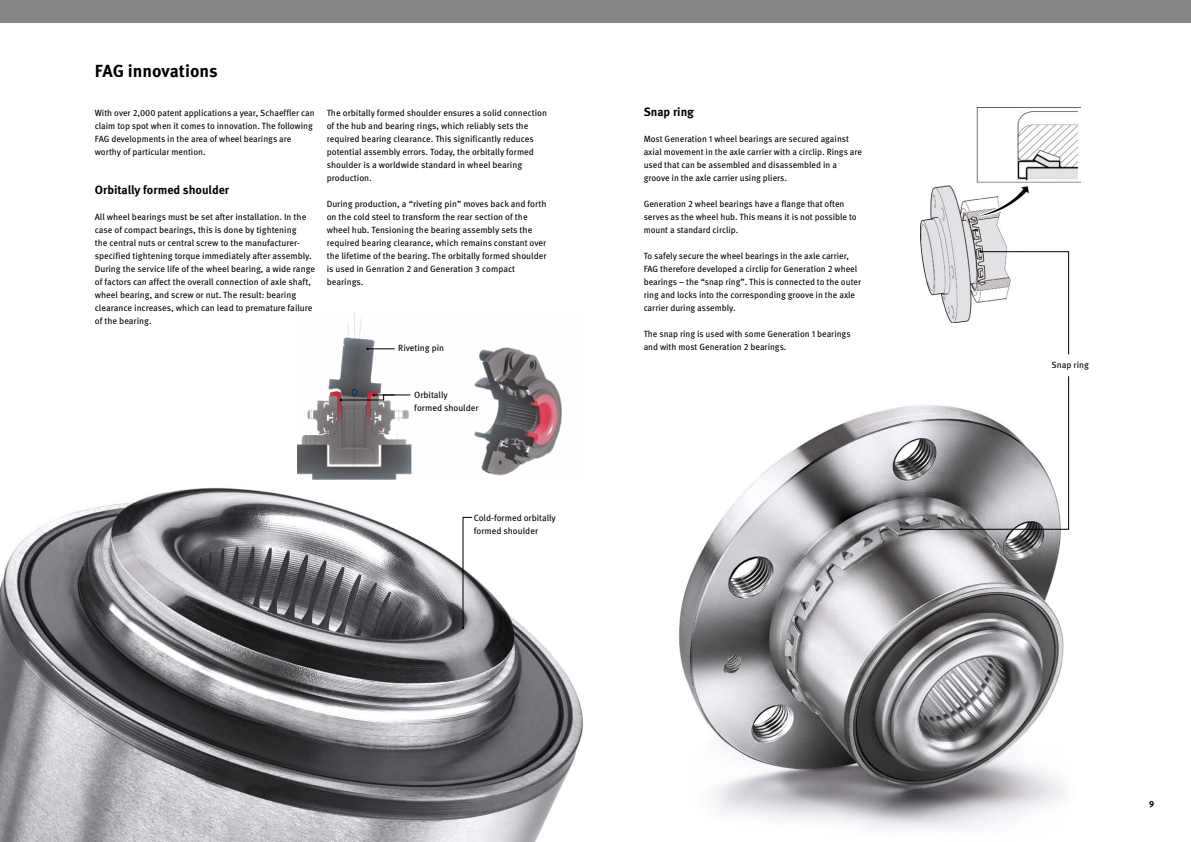
<style>
.page{position:relative;width:1191px;height:842px;background:#fff}
.page>*{position:absolute;margin:0;border:0;box-sizing:border-box;transform-origin:0 0}
.t1{font:700 17.5px "Meta OT";color:#000}
.t2{font:700 12px "Meta OT";color:#000}
.t3{font:9px/13px "Meta OT";color:#000}
.t4{font:700 9px "Meta OT";color:#000}
</style>
<div class="page">
<div style="left:595px;top:0;width:596px;height:23px;background:#878786"></div>
<div style="left:0;top:0;width:595px;height:23px;background:#878786"></div>
<img style="left:679px;top:389px;width:391px;height:439px">
<img style="left:921px;top:107px;width:159px;height:215px">
<img style="left:0;top:453px;width:583px;height:389px">
<img style="left:298px;top:313px;width:283px;height:169px">
<svg style="left:366px;top:348px;width:29px;height:2px"></svg>
<svg style="left:339px;top:394px;width:72px;height:7px"></svg>
<svg style="left:462px;top:517px;width:11px;height:112px"></svg>
<svg style="left:900px;top:376px;width:169px;height:154px"></svg>
<svg style="left:979px;top:251px;width:90px;height:104px"></svg>
<h1 class="t1" style="left:95px;top:60px;width:124px">FAG innovations</h1>
<p class="t3" style="left:95px;top:107px;width:221px">With over 2,000 patent applications a year, Schaeffler can claim top spot when it comes to innovation. The following FAG developments in the area of wheel bearings are worthy of particular mention.</p>
<h2 class="t2" style="left:95px;top:183px;width:136px">Orbitally formed shoulder</h2>
<p class="t3" style="left:95px;top:211px;width:222px">All wheel bearings must be set after installation. In the case of compact bearings, this is done by tightening<br>the central nuts or central screw to the manufacturer&shy;specified tightening torque immediately after assembly.<br>During the service life of the wheel bearing, a wide range of factors can affect the overall connection of axle shaft, wheel bearing, and screw or nut. The result: bearing clearance increases, which can lead to premature failure of the bearing.</p>
<p class="t3" style="left:327px;top:107px;width:222px">The orbitally formed shoulder ensures a solid connection of the hub and bearing rings, which reliably sets the required bearing clearance. This significantly reduces potential assembly errors. Today, the orbitally formed shoulder is a worldwide standard in wheel bearing production.</p>
<p class="t3" style="left:327px;top:198px;width:221px">During production, a “riveting pin” moves back and forth on the cold steel to transform the rear section of the wheel hub. Tensioning the bearing assembly sets the required bearing clearance, which remains constant over the lifetime of the bearing. The orbitally formed shoulder is used in Genration 2 and Generation 3 compact bearings.</p>
<p class="t3" style="left:398px;top:342px;width:48px">Riveting pin</p>
<p class="t3" style="left:414px;top:388px;width:66px">Orbitally<br>formed shoulder</p>
<p class="t3" style="left:474px;top:511px;width:84px">Cold-formed orbitally formed shoulder</p>
<h2 class="t2" style="left:643px;top:105px;width:52px">Snap ring</h2>
<p class="t3" style="left:643px;top:133px;width:220px">Most Generation 1 wheel bearings are secured against axial movement in the axle carrier with a circlip. Rings are used that can be assembled and disassembled in a groove in the axle carrier using pliers.</p>
<p class="t3" style="left:643px;top:198px;width:214px">Generation 2 wheel bearings have a flange that often serves as the wheel hub. This means it is not possible to mount a standard circlip.</p>
<p class="t3" style="left:643px;top:250px;width:219px">To safely secure the wheel bearings in the axle carrier, FAG therefore developed a circlip for Generation 2 wheel bearings – the “snap ring”. This is connected to the outer ring and locks into the corresponding groove in the axle carrier during assembly.</p>
<p class="t3" style="left:643px;top:328px;width:208px">The snap ring is used with some Generation 1 bearings and with most Generation 2 bearings.</p>
<p class="t3" style="left:1051px;top:359px;width:39px">Snap ring</p>
<p class="t4" style="left:1149px;top:798px;width:7px">9</p>
</div>
